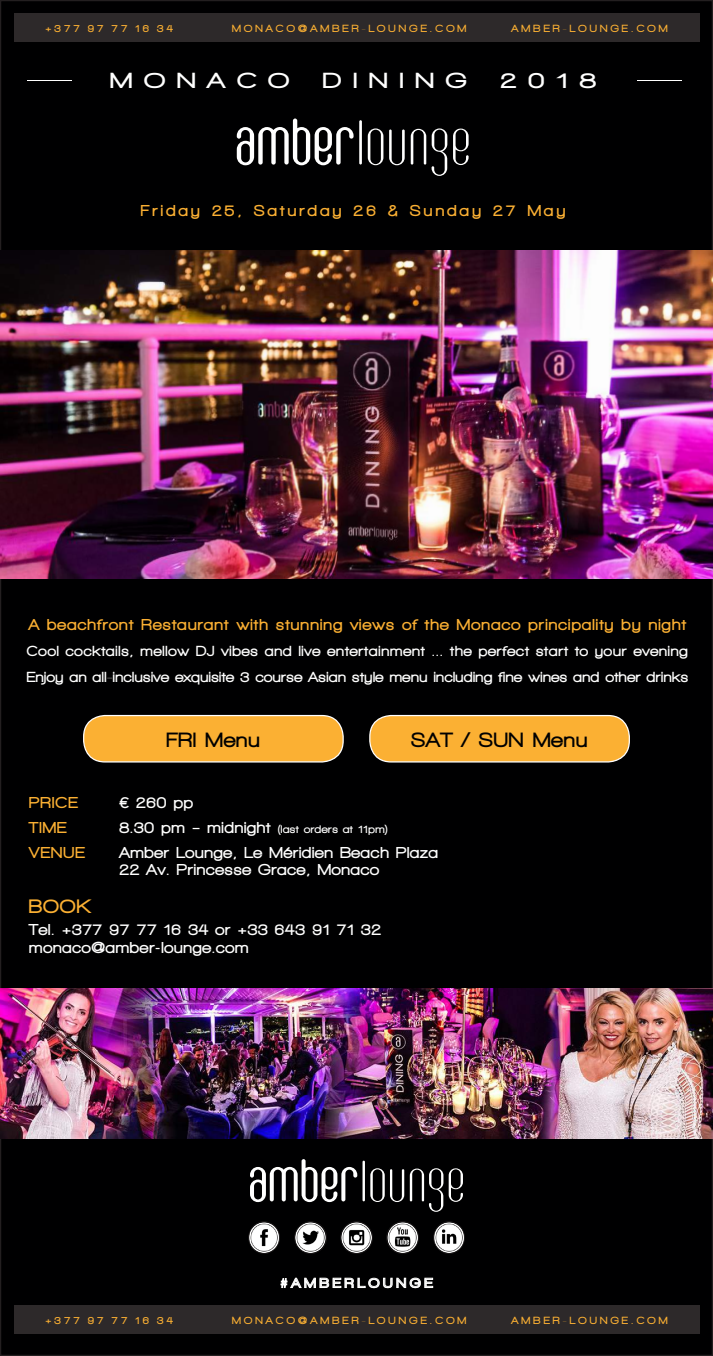
<style>
.page{position:relative;width:713px;height:1356px;background:#fff}
.page>*{position:absolute;margin:0;border:0;box-sizing:border-box;transform-origin:0 0}
.t1{font:900 22.5px "Walkway";letter-spacing:.45em;color:#fff;scale:1.2 1}
.t2{font:900 21.25px "Walkway";letter-spacing:.05em;color:#000001}
.t3{font:900 20px "Walkway";color:#fbb033}
.t4{font:900 16.25px/17.5px "Walkway";letter-spacing:.05em;color:#fff}
.t5{font:900 16.25px "Walkway";letter-spacing:.075em;color:#fbb033}
.t6{font:900 16.25px "Walkway";letter-spacing:.2em;color:#fbb033}
.t7{font:900 15px/26.2px "Walkway";letter-spacing:.035em;color:#fff}
.t8{font:900 13.75px "Walkway";letter-spacing:.3em;color:#fff}
.t9{font:900 11.25px "Walkway";letter-spacing:.05em;color:#fff}
.t10{font:900 10.75px "Walkway";letter-spacing:.3em;color:#fbb033}
.s1{font-size:16.25px}
.s2{font-family:"Open Sans";font-weight:400;font-size:16.25px}
.s3{font-family:"Open Sans";font-weight:400}
.s4{font-family:"Source Sans Pro";font-weight:400}
</style>
<div class="page">
<div style="left:1px;top:1px;width:711px;height:1354px;background:#000001"></div>
<img style="left:0;top:251px;width:712px;height:327px">
<svg style="left:237px;top:119px;width:116px;height:46px"></svg>
<svg style="left:367px;top:128px;width:16px;height:37px"></svg>
<hr style="left:359px;top:120px;width:3px;height:44px;background:#fff">
<svg style="left:389px;top:129px;width:15px;height:36px"></svg>
<svg style="left:453px;top:129px;width:15px;height:36px"></svg>
<svg style="left:410px;top:128px;width:37px;height:48px"></svg>
<hr style="left:27px;top:80px;width:45px;height:1px;background:#fff">
<hr style="left:637px;top:80px;width:44px;height:1px;background:#fff">
<img style="left:0;top:988px;width:712px;height:151px">
<div style="left:14px;top:14px;width:685px;height:28px;background:#2d292a"></div>
<div style="left:14px;top:1306px;width:685px;height:28px;background:#2d292a"></div>
<svg style="left:250px;top:1159px;width:107px;height:43px"></svg>
<svg style="left:370px;top:1168px;width:14px;height:34px"></svg>
<hr style="left:362px;top:1161px;width:3px;height:40px;background:#fff">
<svg style="left:390px;top:1168px;width:72px;height:44px"></svg>
<img style="left:248px;top:1222px;width:32px;height:32px">
<img style="left:294px;top:1222px;width:32px;height:32px">
<img style="left:340px;top:1222px;width:32px;height:32px">
<img style="left:386px;top:1222px;width:32px;height:32px">
<img style="left:433px;top:1222px;width:31px;height:32px">
<svg style="left:280px;top:1277px;width:153px;height:11px"></svg>
<div style="left:84px;top:715px;width:259px;height:47px;background:#fbb033;border-radius:21px"></div>
<div style="left:83px;top:715px;width:260px;height:47px;border:1px solid #fff;border-radius:21px"></div>
<div style="left:369px;top:715px;width:260px;height:47px;background:#fbb033;border-radius:21px"></div>
<div style="left:369px;top:715px;width:260px;height:47px;border:1px solid #fff;border-radius:21px"></div>
<p class="t10" style="left:45px;top:22px;width:129px">+377 97 77 16 34</p>
<p class="t10" style="left:232px;top:22px;width:235px">MONACO@AMBER-LOUNGE.COM</p>
<p class="t10" style="left:511px;top:22px;width:157px">AMBER-LOUNGE.COM</p>
<h1 class="t1" style="left:110px;top:68px;width:150px">MONACO</h1>
<h1 class="t1" style="left:323px;top:68px;width:121px">DINING</h1>
<h1 class="t1" style="left:500px;top:68px;width:81px">2018</h1>
<p class="t6" style="left:141px;top:201px;width:425px">Friday 25, Saturday 26 &amp; Sunday 27 May</p>
<p class="t5" style="left:29px;top:616px;width:658px">A beachfront Restaurant with stunning views of the Monaco principality by night</p>
<p class="t7" style="left:27px;top:638px;width:662px">Cool cocktails, mellow DJ vibes and live entertainment ... the perfect start to your evening<br>Enjoy an all-inclusive exquisite 3 course Asian style menu including fine wines and other drinks</p>
<h2 class="t2" style="left:166px;top:728px;width:95px">FRI Menu</h2>
<h2 class="t2" style="left:411px;top:728px;width:177px">SAT / SUN Menu</h2>
<p class="t5" style="left:29px;top:794px;width:50px">PRICE</p>
<p class="t4" style="left:119px;top:794px;width:75px">€ 260 pp</p>
<p class="t5" style="left:29px;top:819px;width:39px">TIME</p>
<p class="t9" style="left:119px;top:823px;width:270px"><span class="s1">8.30 pm</span> <span class="s2">–</span> <span class="s1">midnight</span> (last orders at 11pm)</p>
<p class="t5" style="left:29px;top:844px;width:57px">VENUE</p>
<p class="t4" style="left:119px;top:844px;width:320px">Amber Lounge, Le Méridien Beach Plaza<br>22 Av. Princesse Grace, Monaco</p>
<h3 class="t3" style="left:29px;top:895px;width:63px">BOOK</h3>
<p class="t4" style="left:29px;top:921px;width:353px">Tel. +377 97 77 16 34 or +33 643 91 71 32 monaco@amber<span class="s3">-</span>lounge.com</p>
<p class="t8" style="left:280px;top:1275px;width:153px"><span class="s4">#</span>AMBERLOUNGE</p>
<p class="t10" style="left:45px;top:1314px;width:129px">+377 97 77 16 34</p>
<p class="t10" style="left:232px;top:1314px;width:235px">MONACO@AMBER-LOUNGE.COM</p>
<p class="t10" style="left:511px;top:1314px;width:157px">AMBER-LOUNGE.COM</p>
</div>
